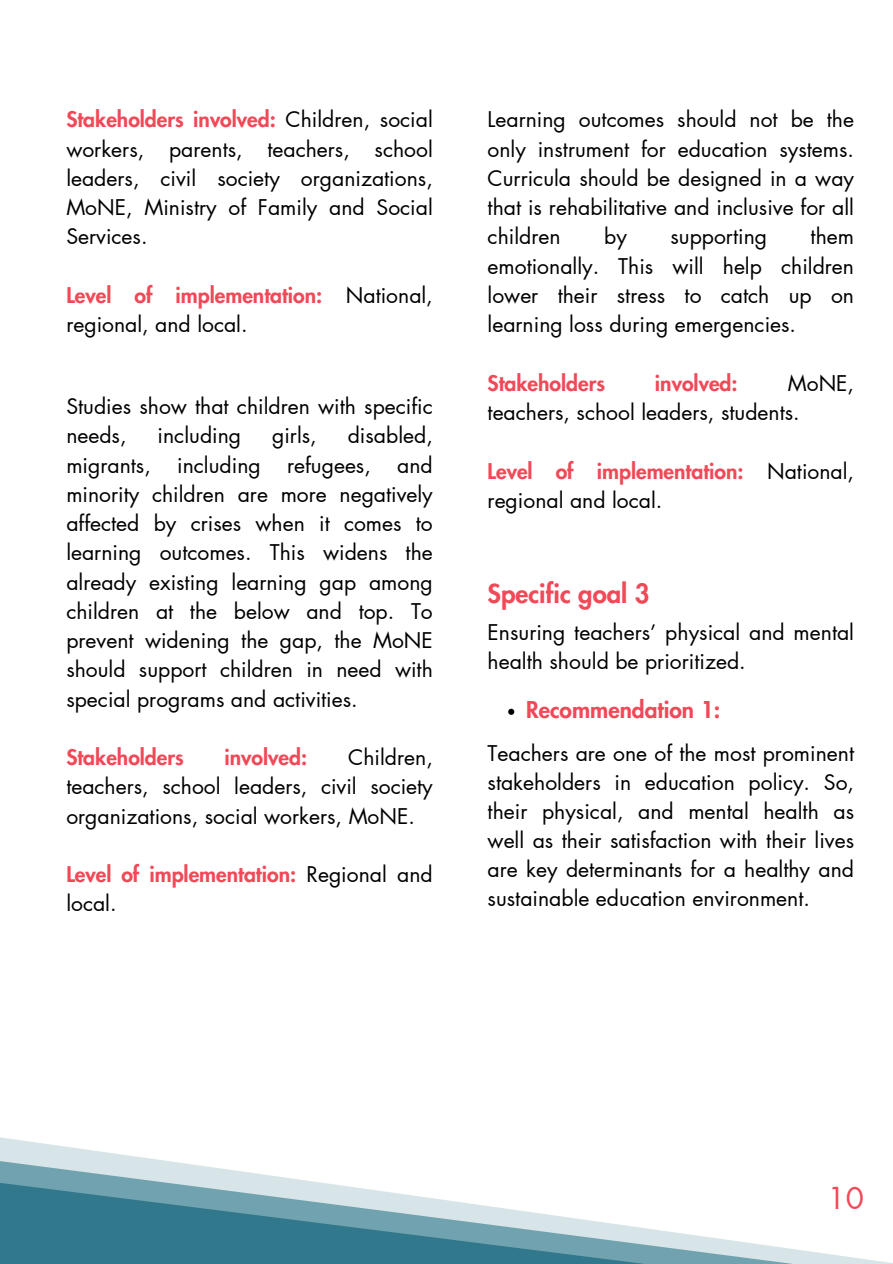
<style>
.page{position:relative;width:893px;height:1264px;background:#fff}
.page>*{position:absolute;margin:0;border:0;box-sizing:border-box;transform-origin:0 0}
.t1{font:29.55px "Futura LT Pro";color:#f14958}
.t2{font:800 25.65px "Futura LT Pro";color:#f14958}
.t3{font:800 22.65px "Futura LT Pro";color:#f14958}
.t4{font:21.15px/29.2px "Futura LT Pro";color:#000;text-align:justify}
.t5{font:800 21.15px/29.2px "Futura LT Pro";color:#f14958}
.s1{font-weight:800;color:#f14958}
.s2{font-weight:400;color:#000}
</style>
<div class="page">
<svg style="left:0;top:1137px;width:891px;height:126px"></svg>
<svg style="left:508px;top:708px;width:6px;height:7px"></svg>
<p class="t4" style="left:66px;top:106px;width:368px"><span class="s1">Stakeholders involved:</span> Children, social workers, parents, teachers, school leaders, civil society organizations, MoNE, Ministry of Family and Social Services.</p>
<p class="t4" style="left:66px;top:281px;width:368px"><span class="s1">Level of implementation:</span> National, regional, and local.</p>
<p class="t4" style="left:66px;top:392px;width:368px">Studies show that children with specific needs,</p>
<p class="t4" style="left:66px;top:422px;width:368px;text-indent:281px">disabled, migrants, including refugees, and minority children are more negatively affected by crises when it comes to learning outcomes. This widens the already existing learning gap among children at the below and top. To prevent widening the gap, the MoNE should support children in need with special programs and activities.</p>
<p class="t5" style="left:66px;top:743px;width:119px">Stakeholders</p>
<p class="t5" style="left:224px;top:743px;width:84px">involved:</p>
<p class="t4" style="left:158px;top:422px;width:85px">including</p>
<p class="t4" style="left:272px;top:422px;width:46px">girls,</p>
<p class="t4" style="left:66px;top:743px;width:368px;text-indent:282px">Children, teachers, school leaders, civil society organizations, social workers, MoNE.</p>
<p class="t5" style="left:66px;top:860px;width:368px">Level of implementation: <span class="s2">Regional and local.</span></p>
<p class="t4" style="left:487px;top:106px;width:368px">Learning outcomes should not be the only instrument for education systems.<br>Curricula should be designed in a way that is rehabilitative and inclusive for all children</p>
<p class="t4" style="left:487px;top:223px;width:368px;text-indent:323px">them emotionally. This will help children lower their stress to catch up on learning loss during emergencies.</p>
<p class="t5" style="left:487px;top:369px;width:119px">Stakeholders</p>
<p class="t5" style="left:655px;top:369px;width:84px">involved:</p>
<p class="t4" style="left:604px;top:223px;width:24px">by</p>
<p class="t4" style="left:670px;top:223px;width:98px">supporting</p>
<p class="t4" style="left:487px;top:369px;width:368px;text-indent:300px">MoNE, teachers, school leaders, students.</p>
<p class="t4" style="left:487px;top:457px;width:368px"><span class="s1">Level of implementation:</span> National, regional and local.</p>
<p class="t2" style="left:487px;top:581px;width:163px">Specific goal 3</p>
<p class="t4" style="left:487px;top:618px;width:368px">Ensuring teachers’ physical and mental health should be prioritized.</p>
<p class="t3" style="left:526px;top:699px;width:196px">Recommendation 1:</p>
<p class="t4" style="left:487px;top:739px;width:368px">Teachers are one of the most prominent stakeholders in education policy. So, their physical, and mental health as well as their satisfaction with their lives are key determinants for a healthy and sustainable education environment.</p>
<h1 class="t1" style="left:827px;top:1184px;width:38px">10</h1>
</div>
